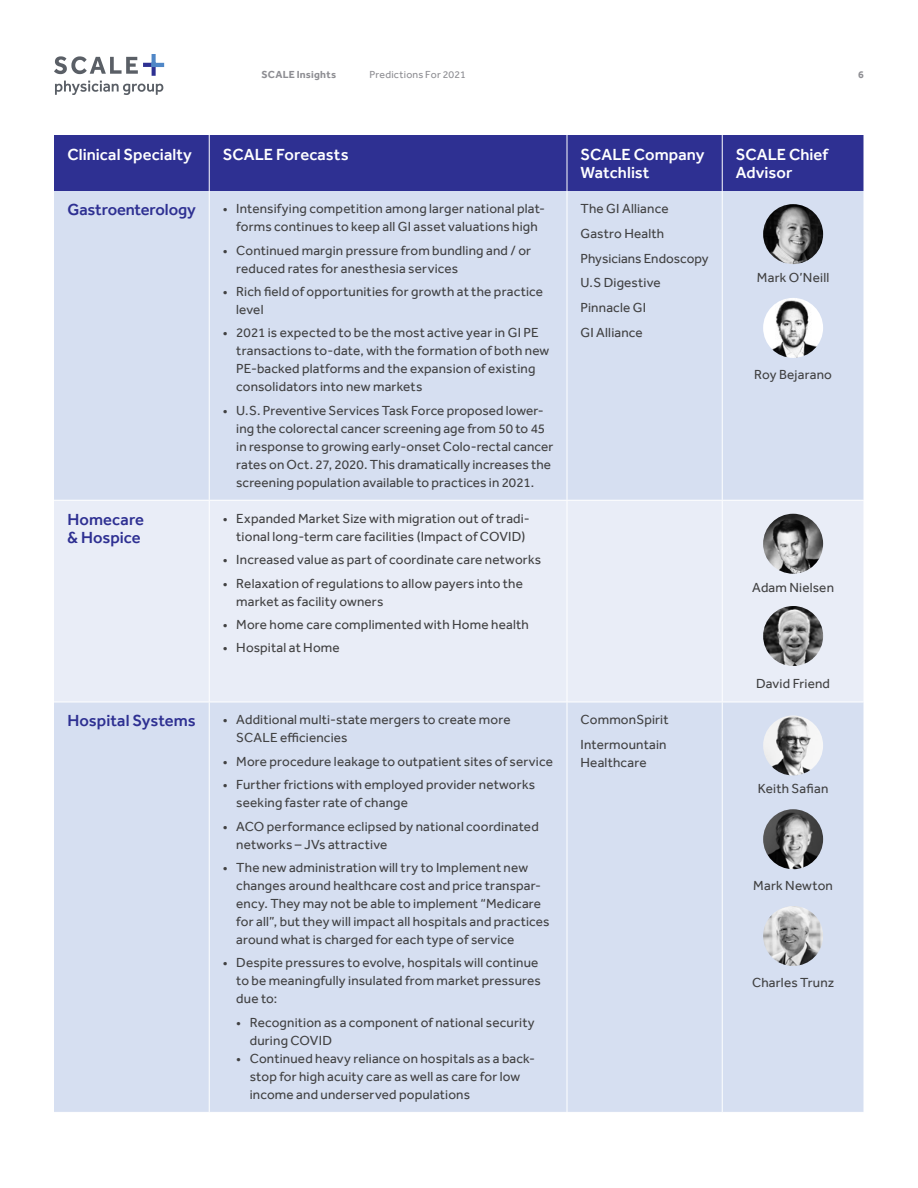
<style>
.page{position:relative;width:918px;height:1188px;background:#fff}
.page>*{position:absolute;margin:0;border:0;box-sizing:border-box;transform-origin:0 0}
.Headline_2{font:500 16.5px/18px "Effra";letter-spacing:.005em;color:#fff}
.Headline_2-2{font:500 16.5px/18px "Effra";letter-spacing:-.005em;color:#2e3092}
.Body{font:13.5px/18px "Effra";letter-spacing:.015em;color:#414142}
.t1{font:10.5px "Effra";letter-spacing:.02em;color:#8e8e93}
.t2{font:700 10.5px "Effra";letter-spacing:.02em;color:#8e8e93}
</style>
<div class="page">
<svg style="left:54px;top:56px;width:84px;height:18px"></svg>
<svg style="left:55px;top:81px;width:108px;height:14px"></svg>
<svg style="left:152px;top:67px;width:4px;height:9px"></svg>
<hr style="left:143px;top:63px;width:13px;height:4px;background:#2e3092">
<svg style="left:152px;top:54px;width:4px;height:9px"></svg>
<hr style="left:152px;top:63px;width:12px;height:4px;background:#5087c7">
<div style="left:54px;top:135px;width:810px;height:56px;background:#2e3092"></div>
<div style="left:54px;top:191px;width:810px;height:921px;background:#d6dff1"></div>
<div style="left:54px;top:501px;width:810px;height:201px;background:#e9edf7"></div>
<hr style="left:209px;top:135px;width:1px;height:56px;background:#fff">
<hr style="left:567px;top:135px;width:1px;height:56px;background:#fff">
<hr style="left:722px;top:135px;width:1px;height:56px;background:#fff">
<hr style="left:209px;top:191px;width:1px;height:309px;background:#fff">
<hr style="left:567px;top:191px;width:1px;height:309px;background:#fff">
<hr style="left:722px;top:191px;width:1px;height:309px;background:#fff">
<hr style="left:54px;top:500px;width:155px;height:1px;background:#fff">
<hr style="left:209px;top:500px;width:358px;height:1px;background:#fff">
<hr style="left:209px;top:501px;width:1px;height:201px;background:#fff">
<hr style="left:567px;top:500px;width:155px;height:1px;background:#fff">
<hr style="left:567px;top:501px;width:1px;height:201px;background:#fff">
<hr style="left:722px;top:500px;width:142px;height:1px;background:#fff">
<hr style="left:722px;top:501px;width:1px;height:201px;background:#fff">
<hr style="left:54px;top:702px;width:155px;height:1px;background:#fff">
<hr style="left:209px;top:702px;width:358px;height:1px;background:#fff">
<hr style="left:209px;top:702px;width:1px;height:410px;background:#fff">
<hr style="left:567px;top:702px;width:155px;height:1px;background:#fff">
<hr style="left:567px;top:702px;width:1px;height:410px;background:#fff">
<hr style="left:722px;top:702px;width:142px;height:1px;background:#fff">
<hr style="left:722px;top:702px;width:1px;height:410px;background:#fff">
<img style="left:763px;top:204px;width:60px;height:60px;border-radius:30px">
<img style="left:763px;top:298px;width:60px;height:60px;border-radius:30px">
<img style="left:763px;top:514px;width:60px;height:60px;border-radius:30px">
<img style="left:763px;top:606px;width:60px;height:60px;border-radius:30px">
<img style="left:763px;top:715px;width:60px;height:60px;border-radius:30px">
<img style="left:763px;top:809px;width:60px;height:60px;border-radius:30px">
<img style="left:763px;top:906px;width:60px;height:60px;border-radius:30px">
<p class="t2" style="left:262px;top:68px;width:76px">SCALE Insights</p>
<p class="t1" style="left:370px;top:68px;width:98px">Predictions For 2021</p>
<p class="t2" style="left:858px;top:68px;width:7px">6</p>
<p class="Headline_2" style="left:68px;top:145px;width:126px">Clinical Specialty</p>
<p class="Headline_2" style="left:223px;top:145px;width:128px">SCALE Forecasts</p>
<p class="Headline_2" style="left:580px;top:145px;width:125px">SCALE Company<br>Watchlist</p>
<p class="Headline_2" style="left:736px;top:145px;width:94px">SCALE Chief<br>Advisor</p>
<p class="Headline_2-2" style="left:68px;top:200px;width:130px">Gastroenterology</p>
<p class="Body" style="left:223px;top:199px;width:324px;text-align:center">• Intensifying competition among larger national plat&shy;forms continues to keep all GI asset valuations high</p>
<p class="Body" style="left:236px;top:241px;width:296px;text-indent:-14px">• Continued margin pressure from bundling and / or reduced rates for anesthesia services</p>
<p class="Body" style="left:236px;top:282px;width:308px;text-indent:-14px">• Rich field of opportunities for growth at the practice level</p>
<p class="Body" style="left:236px;top:324px;width:315px;text-indent:-14px">• 2021 is expected to be the most active year in GI PE transactions to-date, with the formation of both new PE-backed platforms and the expansion of existing consolidators into new markets</p>
<p class="Body" style="left:236px;top:401px;width:319px;text-indent:-14px">• U.S. Preventive Services Task Force proposed lower&shy;ing the colorectal cancer screening age from 50 to 45 in response to growing early-onset Colo-rectal cancer rates on Oct. 27, 2020. This dramatically increases the screening population available to practices in 2021.</p>
<p class="Body" style="left:580px;top:199px;width:90px">The GI Alliance</p>
<p class="Body" style="left:580px;top:224px;width:85px">Gastro Health</p>
<p class="Body" style="left:580px;top:249px;width:130px">Physicians Endoscopy</p>
<p class="Body" style="left:580px;top:274px;width:82px">U.S Digestive</p>
<p class="Body" style="left:580px;top:298px;width:67px">Pinnacle GI</p>
<p class="Body" style="left:580px;top:323px;width:64px">GI Alliance</p>
<p class="Body" style="left:757px;top:268px;width:74px">Mark O’Neill</p>
<p class="Body" style="left:754px;top:365px;width:79px">Roy Bejarano</p>
<p class="Headline_2-2" style="left:68px;top:510px;width:78px">Homecare &amp; Hospice</p>
<p class="Body" style="left:236px;top:509px;width:295px;text-indent:-14px">• Expanded Market Size with migration out of tradi&shy;tional long-term care facilities (Impact of COVID)</p>
<p class="Body" style="left:223px;top:550px;width:320px">• Increased value as part of coordinate care networks</p>
<p class="Body" style="left:236px;top:574px;width:288px;text-indent:-14px">• Relaxation of regulations to allow payers into the market as facility owners</p>
<p class="Body" style="left:223px;top:615px;width:308px">• More home care complimented with Home health</p>
<p class="Body" style="left:223px;top:639px;width:119px">• Hospital at Home</p>
<p class="Headline_2-2" style="left:68px;top:712px;width:130px">Hospital Systems</p>
<p class="Body" style="left:236px;top:711px;width:276px;text-indent:-14px">• Additional multi-state mergers to create more<br>SCALE efficiencies</p>
<p class="Body" style="left:223px;top:752px;width:332px">• More procedure leakage to outpatient sites of service</p>
<p class="Body" style="left:236px;top:776px;width:300px;text-indent:-14px">• Further frictions with employed provider networks seeking faster rate of change</p>
<p class="Body" style="left:236px;top:817px;width:304px;text-indent:-14px">• ACO performance eclipsed by national coordinated networks – JVs attractive</p>
<p class="Body" style="left:236px;top:858px;width:315px;text-indent:-14px">• The new administration will try to Implement new changes around healthcare cost and price transpar&shy;ency. They may not be able to implement “Medicare for all”, but they will impact all hospitals and practices around what is charged for each type of service</p>
<p class="Body" style="left:236px;top:954px;width:306px;text-indent:-14px">• Despite pressures to evolve, hospitals will continue to be meaningfully insulated from market pressures due to:</p>
<p class="Body" style="left:250px;top:1013px;width:286px;text-indent:-14px">• Recognition as a component of national security during COVID</p>
<p class="Body" style="left:250px;top:1049px;width:287px;text-indent:-14px">• Continued heavy reliance on hospitals as a back&shy;stop for high acuity care as well as care for low income and underserved populations</p>
<p class="Body" style="left:580px;top:711px;width:90px">CommonSpirit</p>
<p class="Body" style="left:580px;top:736px;width:88px">Intermountain<br>Healthcare</p>
<p class="Body" style="left:752px;top:578px;width:83px">Adam Nielsen</p>
<p class="Body" style="left:756px;top:675px;width:75px">David Friend</p>
<p class="Body" style="left:758px;top:780px;width:72px">Keith Safian</p>
<p class="Body" style="left:753px;top:877px;width:81px">Mark Newton</p>
<p class="Body" style="left:752px;top:973px;width:83px">Charles Trunz</p>
</div>
